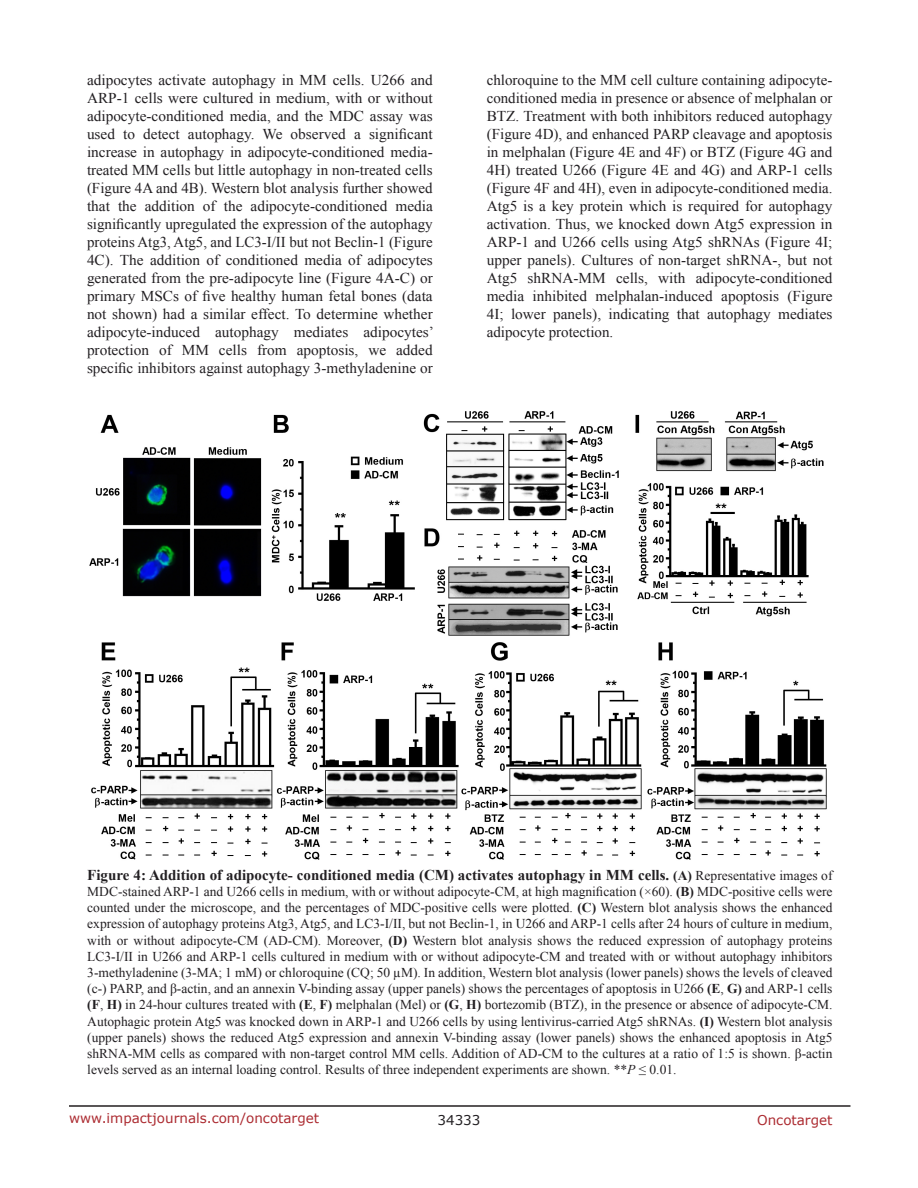
<style>
.page{position:relative;width:918px;height:1188px;background:#fff}
.page>*{position:absolute;margin:0;border:0;box-sizing:border-box;transform-origin:0 0}
.BodyText{font:15px/18px "Times New Roman";color:#221f22;text-align:justify}
.FigureText{font:700 15px "Times New Roman";color:#221f22}
.FigureText-2{font:13.5px/16.2px "Times New Roman";color:#221f22;text-align:justify}
.t1{font:13.5px "Verdana";color:#ac2b31}
.t2{font:13.5px "Verdana";color:#221f22}
.s1{font-size:13.5px}
.s2{font-weight:400;font-size:13.5px}
.s3{font-weight:700}
.s4{font-style:italic}
</style>
<div class="page">
<hr style="left:69px;top:1105px;width:781px;height:2px;background:#231f20">
<img style="left:89px;top:411px;width:738px;height:449px">
<p class="BodyText" style="left:87px;top:71px;width:348px">adipocytes activate autophagy in MM cells. U266 and ARP-1 cells were cultured in medium, with or without adipocyte-conditioned media, and the MDC assay was used to detect autophagy. We observed a significant increase in autophagy in adipocyte-conditioned media&shy;treated MM cells but little autophagy in non-treated cells (Figure 4A and 4B). Western blot analysis further showed that the addition of the adipocyte-conditioned media significantly upregulated the expression of the autophagy proteins Atg3, Atg5, and LC3-I/II but not Beclin-1 (Figure 4C). The addition of conditioned media of adipocytes generated from the pre-adipocyte line (Figure 4A-C) or primary MSCs of five healthy human fetal bones (data not shown) had a similar effect. To determine whether adipocyte-induced autophagy mediates adipocytes’ protection of MM cells from apoptosis, we added specific inhibitors against autophagy 3-methyladenine or</p>
<p class="BodyText" style="left:487px;top:71px;width:347px">chloroquine to the MM cell culture containing adipocyte&shy;conditioned media in presence or absence of melphalan or BTZ. Treatment with both inhibitors reduced autophagy (Figure 4D), and enhanced PARP cleavage and apoptosis in melphalan (Figure 4E and 4F) or BTZ (Figure 4G and 4H) treated U266 (Figure 4E and 4G) and ARP-1 cells (Figure 4F and 4H), even in adipocyte-conditioned media.<br>Atg5 is a key protein which is required for autophagy activation. Thus, we knocked down Atg5 expression in ARP-1 and U266 cells using Atg5 shRNAs (Figure 4I; upper panels). Cultures of non-target shRNA-, but not Atg5 shRNA-MM cells, with adipocyte-conditioned media inhibited melphalan-induced apoptosis (Figure 4I; lower panels), indicating that autophagy mediates adipocyte protection.</p>
<p class="FigureText" style="left:87px;top:864px;width:747px">Figure 4: Addition of adipocyte- conditioned media (CM) activates autophagy in MM cells. <span class="s1">(A)</span> <span class="s2">Representative images of</span></p>
<p class="FigureText-2" style="left:87px;top:883px;width:747px">MDC-stained ARP-1 and U266 cells in medium, with or without adipocyte-CM, at high magnification (×60). <span class="s3">(B)</span> MDC-positive cells were counted under the microscope, and the percentages of MDC-positive cells were plotted. <span class="s3">(C)</span> Western blot analysis shows the enhanced expression of autophagy proteins Atg3, Atg5, and LC3-I/II, but not Beclin-1, in U266 and ARP-1 cells after 24 hours of culture in medium, with or without adipocyte-CM (AD-CM). Moreover, <span class="s3">(D)</span> Western blot analysis shows the reduced expression of autophagy proteins LC3-I/II in U266 and ARP-1 cells cultured in medium with or without adipocyte-CM and treated with or without autophagy inhibitors 3-methyladenine (3-MA; 1 mM) or chloroquine (CQ; 50 µM). In addition, Western blot analysis (lower panels) shows the levels of cleaved (c-) PARP, and β-actin, and an annexin V-binding assay (upper panels) shows the percentages of apoptosis in U266 <span class="s3">(E</span>, <span class="s3">G)</span> and ARP-1 cells <span class="s3">(F</span>, <span class="s3">H)</span> in 24-hour cultures treated with <span class="s3">(E</span>, <span class="s3">F)</span> melphalan (Mel) or <span class="s3">(G</span>, <span class="s3">H)</span> bortezomib (BTZ), in the presence or absence of adipocyte-CM.<br>Autophagic protein Atg5 was knocked down in ARP-1 and U266 cells by using lentivirus-carried Atg5 shRNAs. <span class="s3">(I)</span> Western blot analysis (upper panels) shows the reduced Atg5 expression and annexin V-binding assay (lower panels) shows the enhanced apoptosis in Atg5 shRNA-MM cells as compared with non-target control MM cells. Addition of AD-CM to the cultures at a ratio of 1:5 is shown. β-actin levels served as an internal loading control. Results of three independent experiments are shown. **<span class="s4">P</span> ≤ 0.01.</p>
<p class="t1" style="left:69px;top:1109px;width:252px">www.impactjournals.com/oncotarget</p>
<p class="t2" style="left:438px;top:1111px;width:44px">34333</p>
<p class="t1" style="left:757px;top:1111px;width:77px">Oncotarget</p>
</div>
